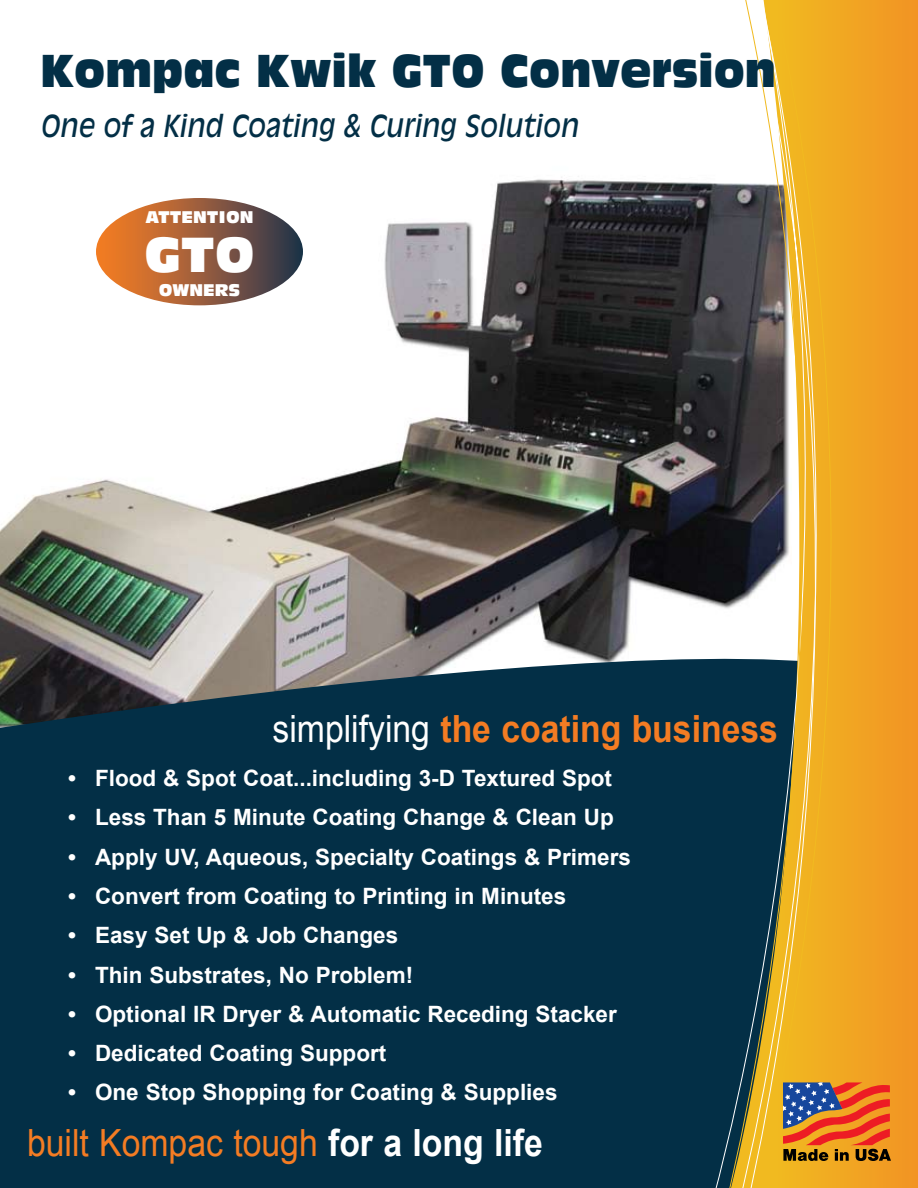
<style>
.page{position:relative;width:918px;height:1188px;background:#fff}
.page>*{position:absolute;margin:0;border:0;box-sizing:border-box;transform-origin:0 0}
.t1{font:48px "Antique Olive Std Compact";color:#fff}
.t2{font:45px "Antique Olive Std Compact";color:#032f46;scale:.9 1}
.t3{font:700 37.5px "Arial";color:#f47c23;scale:.9 1}
.t4{font:37.5px "Arial";color:#f47c23;scale:.9 1}
.t5{font:italic 30px "Antique Olive Std";color:#032f46;scale:.9 1}
.t6{font:700 22.5px/39.3px "Arial";color:#fff}
.t7{font:16.5px "Antique Olive Std Compact";color:#fff}
.s1{font-weight:400;color:#fff}
.s2{font-weight:700;color:#fff}
</style>
<div class="page">
<img style="left:0;top:177px;width:695px;height:482px">
<div style="left:0;top:659px;width:695px;height:529px;background:#032f46"></div>
<svg style="left:834px;top:0;width:84px;height:1188px;background:#f19e22"></svg>
<svg style="left:695px;top:182px;width:12px;height:1006px;background:#233a49"></svg>
<svg style="left:707px;top:0;width:127px;height:1188px;background:#948656"></svg>
<svg style="left:783px;top:1082px;width:108px;height:79px;background:#b2633e"></svg>
<svg style="left:94px;top:196px;width:211px;height:112px;background:#9b6343"></svg>
<div style="left:92px;top:194px;width:216px;height:116px;border:4px solid #fff;border-radius:50%"></div>
<h2 class="t2" style="left:40px;top:43px;width:819px">Kompac Kwik GTO Conversion</h2>
<h3 class="t5" style="left:40px;top:108px;width:599px">One of a Kind Coating &amp; Curing Solution</h3>
<p class="t7" style="left:145px;top:207px;width:110px">ATTENTION</p>
<h1 class="t1" style="left:144px;top:225px;width:112px">GTO</h1>
<p class="t7" style="left:159px;top:280px;width:83px">OWNERS</p>
<h3 class="t3" style="left:273px;top:704px;width:563px"><span class="s1">simplifying</span> the coating business</h3>
<p class="t6" style="left:95px;top:759px;width:537px">Flood &amp; Spot Coat...including 3-D Textured Spot Less Than 5 Minute Coating Change &amp; Clean Up Apply UV, Aqueous, Specialty Coatings &amp; Primers Convert from Coating to Printing in Minutes<br>Easy Set Up &amp; Job Changes<br>Thin Substrates, No Problem!<br>Optional IR Dryer &amp; Automatic Receding Stacker Dedicated Coating Support<br>One Stop Shopping for Coating &amp; Supplies</p>
<p class="t6" style="left:68px;top:759px;width:9px;text-align:justify">• • • • • • • • •</p>
<h3 class="t4" style="left:27px;top:1118px;width:575px">built Kompac tough <span class="s2">for a long life</span></h3>
</div>
